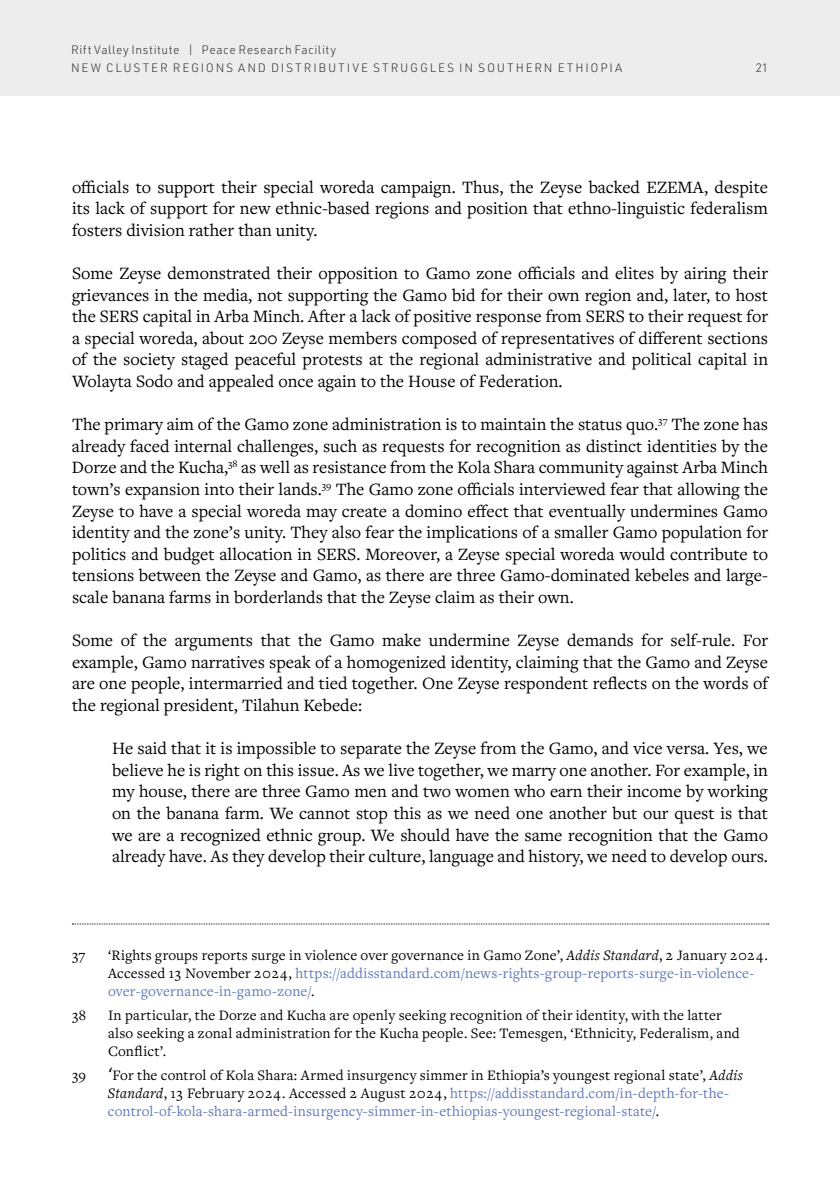
<style>
.page{position:relative;width:840px;height:1188px;background:#fff}
.page>*{position:absolute;margin:0;border:0;box-sizing:border-box;transform-origin:0 0}
.t1{font:18px/21.6px "Freight Text Pro";color:#000;text-align:justify}
.t2{font:15px/18px "Freight Text Pro";letter-spacing:.015em;color:#000}
.t3{font:15px/18px "Freight Text Pro";letter-spacing:.015em;color:#5f78bb}
.t4{font:300 12px/18px "URWDIN";letter-spacing:.14em;color:#383839}
.s1{font-style:italic}
.s2{color:#5f78bb}
.s3{color:#000}
.s4{font-family:"Calibri";font-size:18px;color:#000}
.s5{font-style:italic;color:#000}
</style>
<div class="page">
<div style="left:0;top:0;width:840px;height:96px;background:#ededee"></div>
<svg style="left:72px;top:924px;width:697px;height:1px"></svg>
<p class="t4" style="left:71px;top:40px;width:553px">Rift Valley Institute | Peace Research Facility<br>NEW CLUSTER REGIONS AND DISTRIBUTIVE STRUGGLES IN SOUTHERN ETHIOPIA</p>
<p class="t4" style="left:756px;top:58px;width:12px">21</p>
<p class="t1" style="left:72px;top:175px;width:698px">officials to support their special woreda campaign. Thus, the Zeyse backed EZEMA, despite its lack of support for new ethnic-based regions and position that ethno-linguistic federalism fosters division rather than unity.</p>
<p class="t1" style="left:72px;top:262px;width:698px">Some Zeyse demonstrated their opposition to Gamo zone officials and elites by airing their grievances in the media, not supporting the Gamo bid for their own region and, later, to host the SERS capital in Arba Minch. After a lack of positive response from SERS to their request for a special woreda, about 200 Zeyse members composed of representatives of different sections of the society staged peaceful protests at the regional administrative and political capital in Wolayta Sodo and appealed once again to the House of Federation.</p>
<p class="t1" style="left:72px;top:413px;width:698px">The primary aim of the Gamo zone administration is to maintain the status quo.<sup>37</sup> The zone has already faced internal challenges, such as requests for recognition as distinct identities by the Dorze and the Kucha,<sup>38</sup> as well as resistance from the Kola Shara community against Arba Minch town’s expansion into their lands.<sup>39</sup> The Gamo zone officials interviewed fear that allowing the Zeyse to have a special woreda may create a domino effect that eventually undermines Gamo identity and the zone’s unity. They also fear the implications of a smaller Gamo population for politics and budget allocation in SERS. Moreover, a Zeyse special woreda would contribute to tensions between the Zeyse and Gamo, as there are three Gamo-dominated kebeles and large&shy;scale banana farms in borderlands that the Zeyse claim as their own.</p>
<p class="t1" style="left:72px;top:629px;width:698px">Some of the arguments that the Gamo make undermine Zeyse demands for self-rule. For example, Gamo narratives speak of a homogenized identity, claiming that the Gamo and Zeyse are one people, intermarried and tied together. One Zeyse respondent reflects on the words of the regional president, Tilahun Kebede:</p>
<p class="t1" style="left:112px;top:737px;width:658px">He said that it is impossible to separate the Zeyse from the Gamo, and vice versa. Yes, we believe he is right on this issue. As we live together, we marry one another. For example, in my house, there are three Gamo men and two women who earn their income by working on the banana farm. We cannot stop this as we need one another but our quest is that we are a recognized ethnic group. We should have the same recognition that the Gamo already have. As they develop their culture, language and history, we need to develop ours.</p>
<p class="t2" style="left:72px;top:946px;width:15px">37</p>
<p class="t2" style="left:108px;top:946px;width:662px">‘Rights groups reports surge in violence over governance in Gamo Zone’, <span class="s1">Addis Standard</span>, 2 January 2024.<br>Accessed 13 November 2024, <span class="s2">https://addisstandard.com/news-rights-group-reports-surge-in-violence&shy;over-governance-in-gamo-zone/</span>.</p>
<p class="t2" style="left:72px;top:1006px;width:15px">38</p>
<p class="t2" style="left:108px;top:1006px;width:633px">In particular, the Dorze and Kucha are openly seeking recognition of their identity, with the latter also seeking a zonal administration for the Kucha people. See: Temesgen, ‘Ethnicity, Federalism, and<br>Conflict’.</p>
<p class="t3" style="left:108px;top:1066px;width:636px;text-indent:-36px"><span class="s3">39</span> <span class="s4">‘</span><span class="s3">For the control of Kola Shara: Armed insurgency simmer in Ethiopia’s youngest regional state’,</span> <span class="s5">Addis<br>Standard</span><span class="s3">, 13 February 2024. Accessed 2 August 2024,</span> https://addisstandard.com/in-depth-for-the&shy;control-of-kola-shara-armed-insurgency-simmer-in-ethiopias-youngest-regional-state/<span class="s3">.</span></p>
</div>
